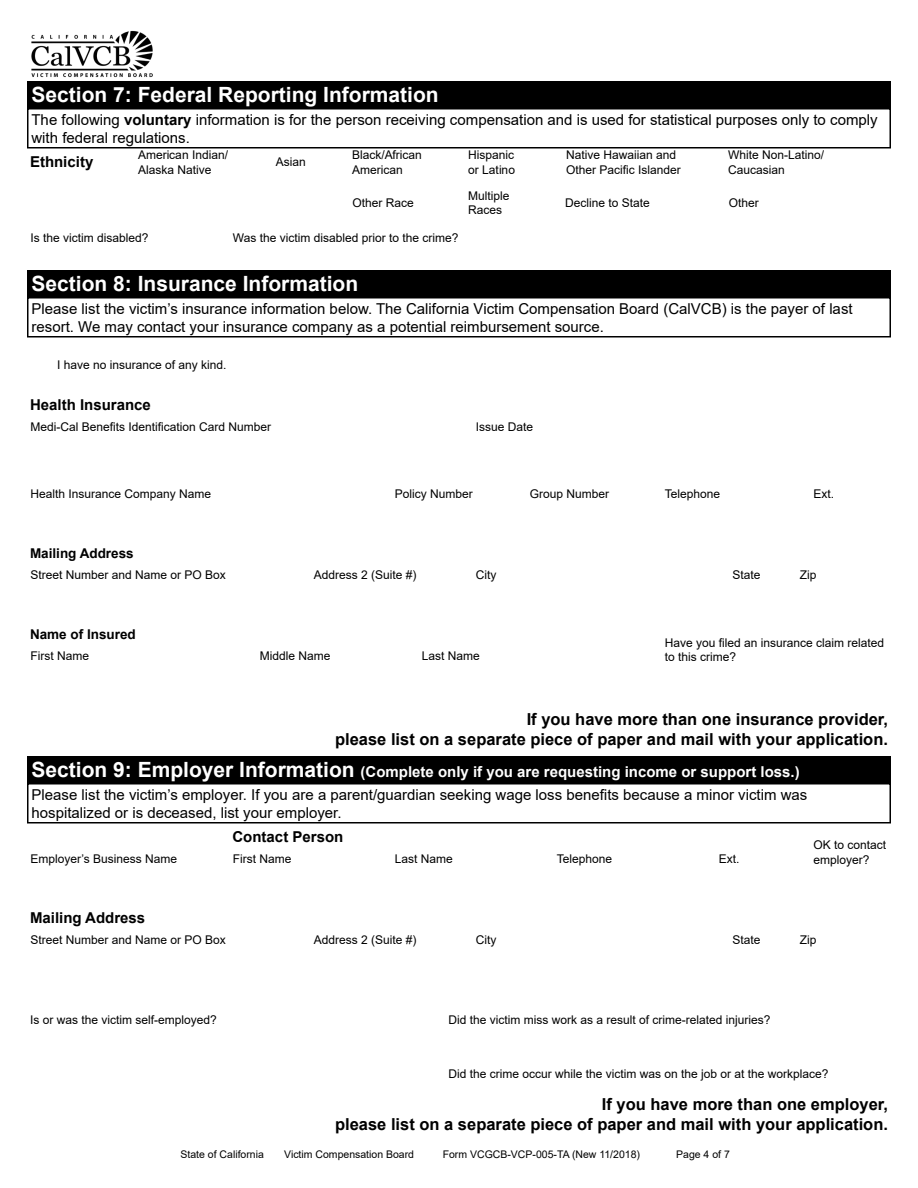
<style>
.page{position:relative;width:918px;height:1188px;background:#fff}
.page>*{position:absolute;margin:0;border:0;box-sizing:border-box;transform-origin:0 0}
.Section_Heading{font:700 21px "Arial";color:#fff}
.Section_End_Instruct{font:700 16.5px/19.8px "Arial";color:#000;text-align:right}
.Section_Instructions{font:15px/18px "Arial";color:#000}
.Section_Heading-2{font:700 15px "Arial";color:#fff}
.Subsection_Heading{font:700 15px "Arial";color:#000}
.Sub-Subsection_Headi{font:700 13.5px "Arial";color:#000}
.Form_Field_Label{font:12px/14.4px "Arial";color:#000}
.t1{font:10.5px "Arial";color:#000}
.s1{font-weight:700}
.s2{font-size:21px}
</style>
<div class="page">
<img style="left:31px;top:30px;width:122px;height:48px">
<div style="left:27px;top:81px;width:864px;height:27px;background:#000"></div>
<div style="left:27px;top:108px;width:864px;height:40px;border:2px solid #000"></div>
<div style="left:27px;top:270px;width:864px;height:27px;background:#000"></div>
<div style="left:27px;top:297px;width:864px;height:41px;border:2px solid #000"></div>
<div style="left:27px;top:756px;width:864px;height:27px;background:#000"></div>
<div style="left:27px;top:783px;width:864px;height:41px;border:2px solid #000"></div>
<h2 class="Section_Heading" style="left:32px;top:80px;width:409px">Section 7: Federal Reporting Information</h2>
<p class="Section_Instructions" style="left:32px;top:110px;width:848px">The following <span class="s1">voluntary</span> information is for the person receiving compensation and is used for statistical purposes only to comply with federal regulations.</p>
<h3 class="Subsection_Heading" style="left:30px;top:152px;width:65px">Ethnicity</h3>
<p class="Form_Field_Label" style="left:138px;top:148px;width:92px">American Indian/<br>Alaska Native</p>
<p class="Form_Field_Label" style="left:276px;top:155px;width:32px">Asian</p>
<p class="Form_Field_Label" style="left:352px;top:148px;width:71px">Black/African<br>American</p>
<p class="Form_Field_Label" style="left:468px;top:148px;width:48px">Hispanic or Latino</p>
<p class="Form_Field_Label" style="left:566px;top:148px;width:116px">Native Hawaiian and<br>Other Pacific Islander</p>
<p class="Form_Field_Label" style="left:728px;top:148px;width:98px">White Non-Latino/<br>Caucasian</p>
<p class="Form_Field_Label" style="left:352px;top:195px;width:63px">Other Race</p>
<p class="Form_Field_Label" style="left:468px;top:188px;width:43px">Multiple<br>Races</p>
<p class="Form_Field_Label" style="left:565px;top:195px;width:86px">Decline to State</p>
<p class="Form_Field_Label" style="left:729px;top:195px;width:32px">Other</p>
<p class="Form_Field_Label" style="left:30px;top:230px;width:120px">Is the victim disabled?</p>
<p class="Form_Field_Label" style="left:233px;top:230px;width:227px">Was the victim disabled prior to the crime?</p>
<h2 class="Section_Heading" style="left:32px;top:269px;width:328px">Section 8: Insurance Information</h2>
<p class="Section_Instructions" style="left:32px;top:299px;width:823px">Please list the victim’s insurance information below. The California Victim Compensation Board (CalVCB) is the payer of last resort. We may contact your insurance company as a potential reimbursement source.</p>
<p class="Form_Field_Label" style="left:57px;top:357px;width:171px">I have no insurance of any kind.</p>
<h3 class="Subsection_Heading" style="left:30px;top:395px;width:122px">Health Insurance</h3>
<p class="Form_Field_Label" style="left:30px;top:419px;width:242px">Medi-Cal Benefits Identification Card Number</p>
<p class="Form_Field_Label" style="left:476px;top:419px;width:59px">Issue Date</p>
<p class="Form_Field_Label" style="left:30px;top:487px;width:182px">Health Insurance Company Name</p>
<p class="Form_Field_Label" style="left:395px;top:487px;width:80px">Policy Number</p>
<p class="Form_Field_Label" style="left:530px;top:487px;width:81px">Group Number</p>
<p class="Form_Field_Label" style="left:665px;top:487px;width:57px">Telephone</p>
<p class="Form_Field_Label" style="left:813px;top:487px;width:22px">Ext.</p>
<h4 class="Sub-Subsection_Headi" style="left:30px;top:544px;width:105px">Mailing Address</h4>
<p class="Form_Field_Label" style="left:30px;top:568px;width:197px">Street Number and Name or PO Box</p>
<p class="Form_Field_Label" style="left:314px;top:568px;width:104px">Address 2 (Suite #)</p>
<p class="Form_Field_Label" style="left:476px;top:568px;width:22px">City</p>
<p class="Form_Field_Label" style="left:732px;top:568px;width:30px">State</p>
<p class="Form_Field_Label" style="left:800px;top:568px;width:18px">Zip</p>
<h4 class="Sub-Subsection_Headi" style="left:30px;top:625px;width:107px">Name of Insured</h4>
<p class="Form_Field_Label" style="left:30px;top:649px;width:60px">First Name</p>
<p class="Form_Field_Label" style="left:260px;top:649px;width:72px">Middle Name</p>
<p class="Form_Field_Label" style="left:422px;top:649px;width:60px">Last Name</p>
<p class="Form_Field_Label" style="left:665px;top:635px;width:221px">Have you filed an insurance claim related to this crime?</p>
<p class="Section_End_Instruct" style="left:335px;top:710px;width:554px">If you have more than one insurance provider,<br>please list on a separate piece of paper and mail with your application.</p>
<h2 class="Section_Heading-2" style="left:32px;top:761px;width:770px"><span class="s2">Section 9: Employer Information</span> (Complete only if you are requesting income or support loss.)</h2>
<p class="Section_Instructions" style="left:32px;top:785px;width:777px">Please list the victim’s employer. If you are a parent/guardian seeking wage loss benefits because a minor victim was hospitalized or is deceased, list your employer.</p>
<p class="Form_Field_Label" style="left:30px;top:851px;width:148px">Employer’s Business Name</p>
<h3 class="Subsection_Heading" style="left:232px;top:827px;width:112px">Contact Person</h3>
<p class="Form_Field_Label" style="left:233px;top:851px;width:60px">First Name</p>
<p class="Form_Field_Label" style="left:395px;top:851px;width:60px">Last Name</p>
<p class="Form_Field_Label" style="left:557px;top:851px;width:57px">Telephone</p>
<p class="Form_Field_Label" style="left:719px;top:851px;width:22px">Ext.</p>
<p class="Form_Field_Label" style="left:813px;top:838px;width:74px">OK to contact employer?</p>
<h3 class="Subsection_Heading" style="left:30px;top:908px;width:117px">Mailing Address</h3>
<p class="Form_Field_Label" style="left:30px;top:932px;width:197px">Street Number and Name or PO Box</p>
<p class="Form_Field_Label" style="left:314px;top:932px;width:104px">Address 2 (Suite #)</p>
<p class="Form_Field_Label" style="left:476px;top:932px;width:22px">City</p>
<p class="Form_Field_Label" style="left:732px;top:932px;width:30px">State</p>
<p class="Form_Field_Label" style="left:800px;top:932px;width:18px">Zip</p>
<p class="Form_Field_Label" style="left:30px;top:1012px;width:188px">Is or was the victim self-employed?</p>
<p class="Form_Field_Label" style="left:448px;top:1012px;width:324px">Did the victim miss work as a result of crime-related injuries?</p>
<p class="Form_Field_Label" style="left:448px;top:1066px;width:382px">Did the crime occur while the victim was on the job or at the workplace?</p>
<p class="Section_End_Instruct" style="left:602px;top:1094px;width:288px">If you have more than one employer,</p>
<p class="Section_End_Instruct" style="left:335px;top:1114px;width:554px">please list on a separate piece of paper and mail with your application.</p>
<p class="t1" style="left:181px;top:1147px;width:85px">State of California</p>
<p class="t1" style="left:284px;top:1147px;width:131px">Victim Compensation Board</p>
<p class="t1" style="left:443px;top:1147px;width:199px">Form VCGCB-VCP-005-TA (New 11/2018)</p>
<p class="t1" style="left:676px;top:1147px;width:55px">Page 4 of 7</p>
</div>
